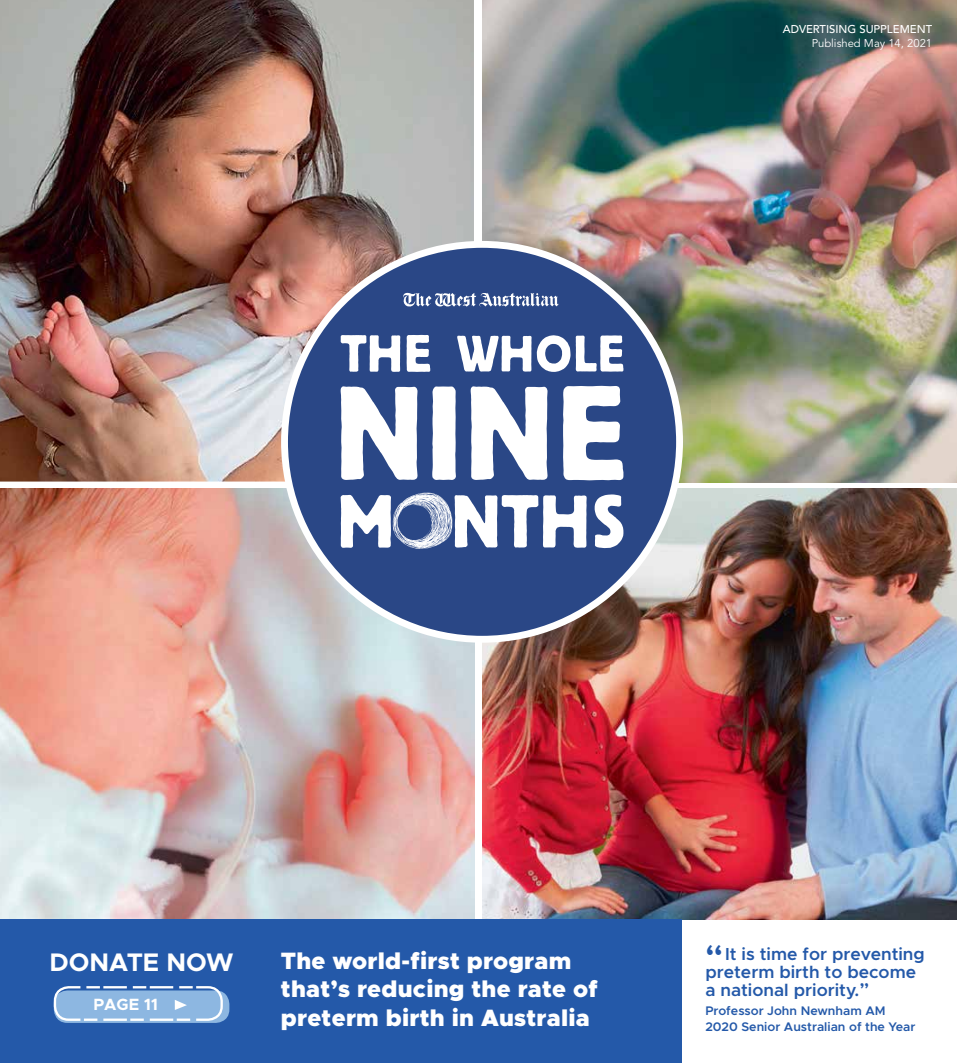
<style>
.page{position:relative;width:957px;height:1063px;background:#fff}
.page>*{position:absolute;margin:0;border:0;box-sizing:border-box;transform-origin:0 0}
.t1{font:600 35px "Metropolis";color:#2459a9}
.t2{font:700 25.5px "Metropolis";color:#fff}
.t3{font:900 23.75px/28.5px "Metropolis";letter-spacing:.01em;color:#fff}
.t4{font:600 17.5px/18.1px "Metropolis";color:#2459a9}
.t5{font:700 16.38px "Metropolis";letter-spacing:.01em;color:#fff}
.t6{font:600 12.5px/16.2px "Metropolis";color:#2459a9}
.t7{font:500 11.25px "Avenir LT Std";color:#fff}
.t8{font:11.25px "Avenir LT Std";color:#fff}
.s1{font-size:18.75px}
</style>
<div class="page">
<img style="left:482px;top:0;width:475px;height:482px">
<img style="left:0;top:0;width:474px;height:482px">
<img style="left:482px;top:489px;width:475px;height:430px">
<img style="left:0;top:489px;width:474px;height:430px">
<div style="left:284px;top:244px;width:395px;height:395px;background:#2a4786;border-radius:50%"></div>
<svg style="left:341px;top:335px;width:59px;height:37px"></svg>
<svg style="left:407px;top:335px;width:23px;height:37px"></svg>
<svg style="left:457px;top:336px;width:74px;height:36px"></svg>
<svg style="left:537px;top:335px;width:33px;height:37px"></svg>
<svg style="left:576px;top:335px;width:47px;height:37px"></svg>
<svg style="left:341px;top:386px;width:76px;height:94px"></svg>
<svg style="left:432px;top:387px;width:24px;height:93px;background:#f3f5f8"></svg>
<svg style="left:471px;top:386px;width:76px;height:94px"></svg>
<svg style="left:563px;top:386px;width:60px;height:94px"></svg>
<svg style="left:594px;top:494px;width:29px;height:54px"></svg>
<svg style="left:341px;top:493px;width:245px;height:56px"></svg>
<svg style="left:403px;top:292px;width:156px;height:15px"></svg>
<div style="left:0;top:919px;width:681px;height:144px;background:#2459a9"></div>
<div style="left:54px;top:990px;width:175px;height:33px;background:#8db7e1;border-radius:14px"></div>
<svg style="left:53px;top:986px;width:171px;height:36px"></svg>
<p class="t7" style="left:782px;top:23px;width:151px">ADVERTISING SUPPLEMENT</p>
<p class="t8" style="left:811px;top:38px;width:122px">Published May 14, 2021</p>
<p class="t2" style="left:49px;top:950px;width:186px">DONATE NOW</p>
<p class="t5" style="left:93px;top:997px;width:66px">PAGE 11</p>
<p class="t3" style="left:281px;top:947px;width:319px">The world-first program that’s reducing the rate of preterm birth in Australia</p>
<h1 class="t1" style="left:705px;top:941px;width:20px">“</h1>
<p class="t4" style="left:705px;top:946px;width:221px;text-indent:20px">It is time for preventing preterm birth to become a national priority.<span class="s1">”</span></p>
<p class="t6" style="left:705px;top:1003px;width:211px">Professor John Newnham AM<br>2020 Senior Australian of the Year</p>
</div>
